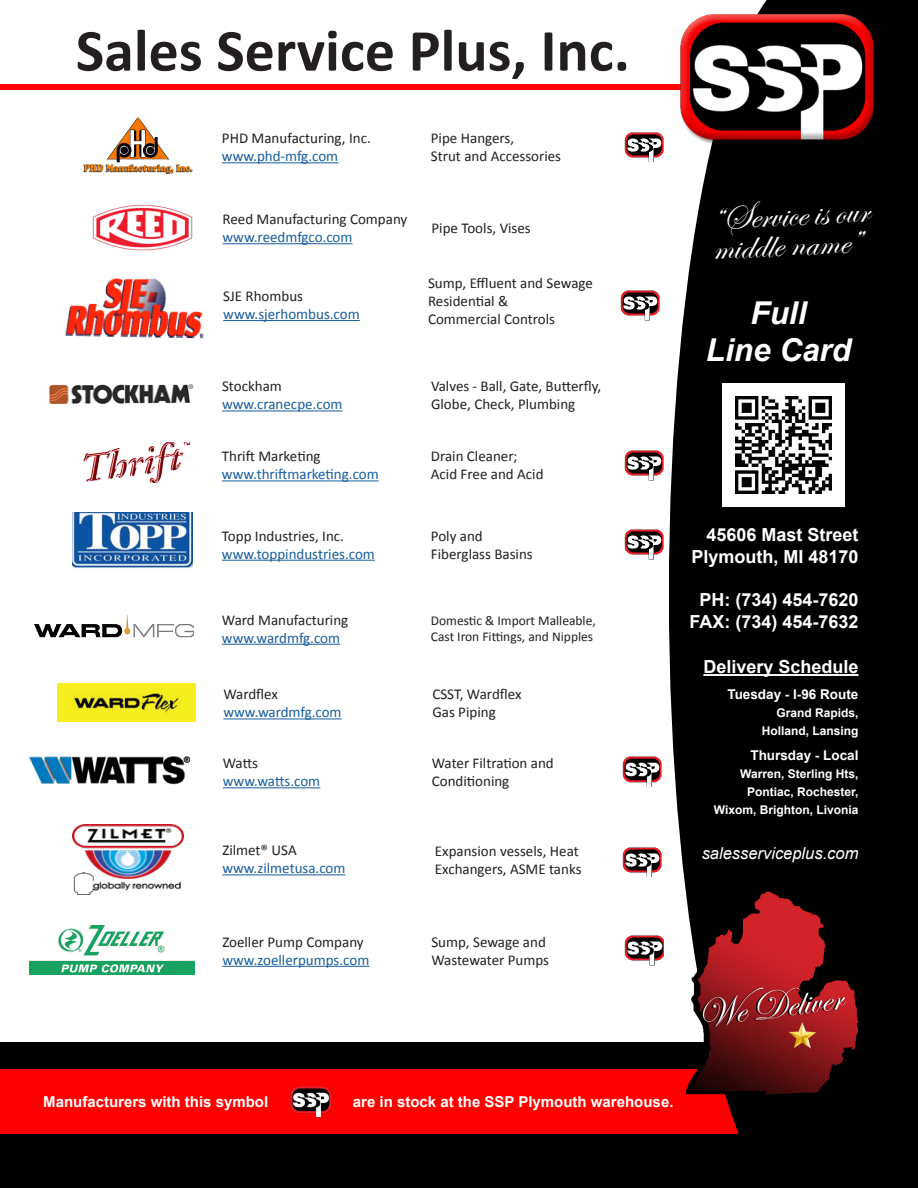
<style>
.page{position:relative;width:918px;height:1188px;background:#fff}
.page>*{position:absolute;margin:0;border:0;box-sizing:border-box;transform-origin:0 0}
.t1{font:700 60px "Calibri";color:#231f20}
.t2{font:39px/30px "Edwardian Script ITC";color:#fff}
.t3{font:italic 700 31.5px/37.8px "Arial";color:#fff;text-align:center}
.t4{font:700 18px/21.6px "Arial";color:#fff;text-align:right}
.t5{font:italic 16.5px "Arial";color:#fff}
.t6{font:15px/18px "Calibri";color:#231f20}
.t7{font:15px "Calibri";color:#175d9e}
.t8{font:700 15px "Arial";color:#fff}
.t9{font:13.5px "Calibri";color:#231f20}
.t10{font:700 13.5px "Arial";color:#fff}
.t11{font:700 12px/18px "Arial";color:#fff;text-align:right}
</style>
<div class="page">
<div style="left:0;top:84px;width:783px;height:6px;background:#f00"></div>
<div style="left:0;top:1042px;width:796px;height:146px;background:#000"></div>
<div style="left:0;top:1069px;width:803px;height:65px;background:#f00"></div>
<div style="left:669px;top:0;width:249px;height:1188px;background:#000"></div>
<img style="left:687px;top:890px;width:177px;height:207px">
<div style="left:723px;top:383px;width:122px;height:124px;background:#fff"></div>
<img style="left:736px;top:396px;width:96px;height:97px">
<hr style="left:703px;top:674px;width:155px;height:2px;background:#fff">
<img style="left:290px;top:1086px;width:42px;height:30px">
<img style="left:675px;top:9px;width:204px;height:138px">
<img style="left:83px;top:117px;width:110px;height:57px">
<img style="left:624px;top:132px;width:39px;height:30px">
<hr style="left:222px;top:162px;width:116px;height:1px;background:#175d9e">
<img style="left:92px;top:204px;width:101px;height:47px">
<hr style="left:223px;top:243px;width:130px;height:1px;background:#175d9e">
<img style="left:49px;top:384px;width:145px;height:21px">
<hr style="left:222px;top:410px;width:121px;height:1px;background:#175d9e">
<img style="left:83px;top:442px;width:108px;height:42px">
<img style="left:624px;top:450px;width:39px;height:30px">
<hr style="left:222px;top:480px;width:157px;height:1px;background:#175d9e">
<img style="left:72px;top:512px;width:120px;height:56px">
<img style="left:624px;top:529px;width:39px;height:30px">
<hr style="left:222px;top:560px;width:153px;height:1px;background:#175d9e">
<img style="left:34px;top:614px;width:160px;height:24px">
<hr style="left:222px;top:644px;width:118px;height:1px;background:#175d9e">
<img style="left:58px;top:684px;width:137px;height:38px">
<hr style="left:223px;top:718px;width:119px;height:1px;background:#175d9e">
<img style="left:29px;top:926px;width:165px;height:48px">
<img style="left:625px;top:935px;width:39px;height:30px">
<hr style="left:222px;top:966px;width:147px;height:1px;background:#175d9e">
<img style="left:66px;top:278px;width:138px;height:60px">
<hr style="left:223px;top:320px;width:137px;height:1px;background:#175d9e">
<img style="left:621px;top:290px;width:39px;height:30px">
<hr style="left:222px;top:874px;width:124px;height:1px;background:#175d9e">
<img style="left:73px;top:825px;width:110px;height:69px">
<img style="left:622px;top:847px;width:40px;height:30px">
<img style="left:30px;top:756px;width:161px;height:29px">
<hr style="left:223px;top:787px;width:97px;height:1px;background:#175d9e">
<img style="left:623px;top:756px;width:39px;height:31px">
<h1 class="t1" style="left:76px;top:12px;width:556px">Sales Service Plus, Inc.</h1>
<p class="t6" style="left:222px;top:129px;width:150px">PHD Manufacturing, Inc.</p>
<p class="t7" style="left:222px;top:147px;width:118px">www.phd-mfg.com</p>
<p class="t6" style="left:223px;top:210px;width:186px">Reed Manufacturing Company</p>
<p class="t7" style="left:223px;top:228px;width:131px">www.reedmfgco.com</p>
<p class="t6" style="left:223px;top:287px;width:81px">SJE Rhombus</p>
<p class="t7" style="left:223px;top:304px;width:138px">www.sjerhombus.com</p>
<p class="t6" style="left:431px;top:129px;width:85px">Pipe Hangers,</p>
<p class="t6" style="left:431px;top:147px;width:132px">Strut and Accessories</p>
<p class="t6" style="left:432px;top:219px;width:101px">Pipe Tools, Vises</p>
<p class="t6" style="left:428px;top:275px;width:167px">Sump, Effluent and Sewage</p>
<p class="t6" style="left:428px;top:293px;width:82px">Residential &amp;</p>
<p class="t6" style="left:428px;top:311px;width:129px">Commercial Controls</p>
<p class="t6" style="left:222px;top:377px;width:61px">Stockham</p>
<p class="t7" style="left:222px;top:395px;width:122px">www.cranecpe.com</p>
<p class="t6" style="left:431px;top:377px;width:172px">Valves - Ball, Gate, Butterfly,</p>
<p class="t6" style="left:431px;top:395px;width:146px">Globe, Check, Plumbing</p>
<p class="t6" style="left:222px;top:447px;width:100px">Thrift Marketing</p>
<p class="t7" style="left:222px;top:465px;width:158px">www.thriftmarketing.com</p>
<p class="t6" style="left:431px;top:447px;width:88px">Drain Cleaner;</p>
<p class="t6" style="left:431px;top:465px;width:114px">Acid Free and Acid</p>
<p class="t6" style="left:222px;top:527px;width:124px">Topp Industries, Inc.</p>
<p class="t7" style="left:222px;top:544px;width:155px">www.toppindustries.com</p>
<p class="t6" style="left:431px;top:527px;width:53px">Poly and</p>
<p class="t6" style="left:431px;top:545px;width:103px">Fiberglass Basins</p>
<p class="t6" style="left:222px;top:611px;width:128px">Ward Manufacturing</p>
<p class="t7" style="left:222px;top:628px;width:120px">www.wardmfg.com</p>
<p class="t9" style="left:431px;top:612px;width:166px">Domestic &amp; Import Malleable,</p>
<p class="t9" style="left:431px;top:628px;width:164px">Cast Iron Fittings, and Nipples</p>
<p class="t6" style="left:223px;top:685px;width:56px">Wardflex</p>
<p class="t7" style="left:223px;top:703px;width:120px">www.wardmfg.com</p>
<p class="t6" style="left:432px;top:685px;width:91px">CSST, Wardflex</p>
<p class="t6" style="left:432px;top:703px;width:65px">Gas Piping</p>
<p class="t6" style="left:223px;top:754px;width:37px">Watts</p>
<p class="t7" style="left:223px;top:772px;width:99px">www.watts.com</p>
<p class="t6" style="left:432px;top:754px;width:124px">Water Filtration and<br>Conditioning</p>
<p class="t6" style="left:222px;top:841px;width:76px">Zilmet® USA</p>
<p class="t7" style="left:222px;top:859px;width:125px">www.zilmetusa.com</p>
<p class="t6" style="left:435px;top:842px;width:148px">Expansion vessels, Heat<br>Exchangers, ASME tanks</p>
<p class="t6" style="left:222px;top:933px;width:143px">Zoeller Pump Company</p>
<p class="t7" style="left:222px;top:950px;width:149px">www.zoellerpumps.com</p>
<p class="t6" style="left:431px;top:933px;width:116px">Sump, Sewage and</p>
<p class="t6" style="left:431px;top:951px;width:119px">Wastewater Pumps</p>
<h2 class="t2" style="left:710px;top:204px;width:160px;rotate:-3deg">“Service is our middle name”</h2>
<h3 class="t3" style="left:706px;top:295px;width:147px">Full<br>Line Card</h3>
<p class="t4" style="left:691px;top:525px;width:169px">45606 Mast Street<br>Plymouth, MI 48170</p>
<p class="t4" style="left:689px;top:590px;width:171px;text-align:center">PH: (734) 454-7620<br>FAX: (734) 454-7632</p>
<p class="t4" style="left:703px;top:657px;width:157px">Delivery Schedule</p>
<p class="t10" style="left:727px;top:685px;width:133px">Tuesday - I-96 Route</p>
<p class="t11" style="left:762px;top:704px;width:98px">Grand Rapids,<br>Holland, Lansing</p>
<p class="t10" style="left:750px;top:746px;width:110px">Thursday - Local</p>
<p class="t11" style="left:714px;top:765px;width:146px">Warren, Sterling Hts,<br>Pontiac, Rochester,<br>Wixom, Brighton, Livonia</p>
<p class="t5" style="left:702px;top:842px;width:158px">salesserviceplus.com</p>
<p class="t8" style="left:43px;top:1092px;width:227px">Manufacturers with this symbol</p>
<p class="t8" style="left:353px;top:1092px;width:322px">are in stock at the SSP Plymouth warehouse.</p>
</div>
